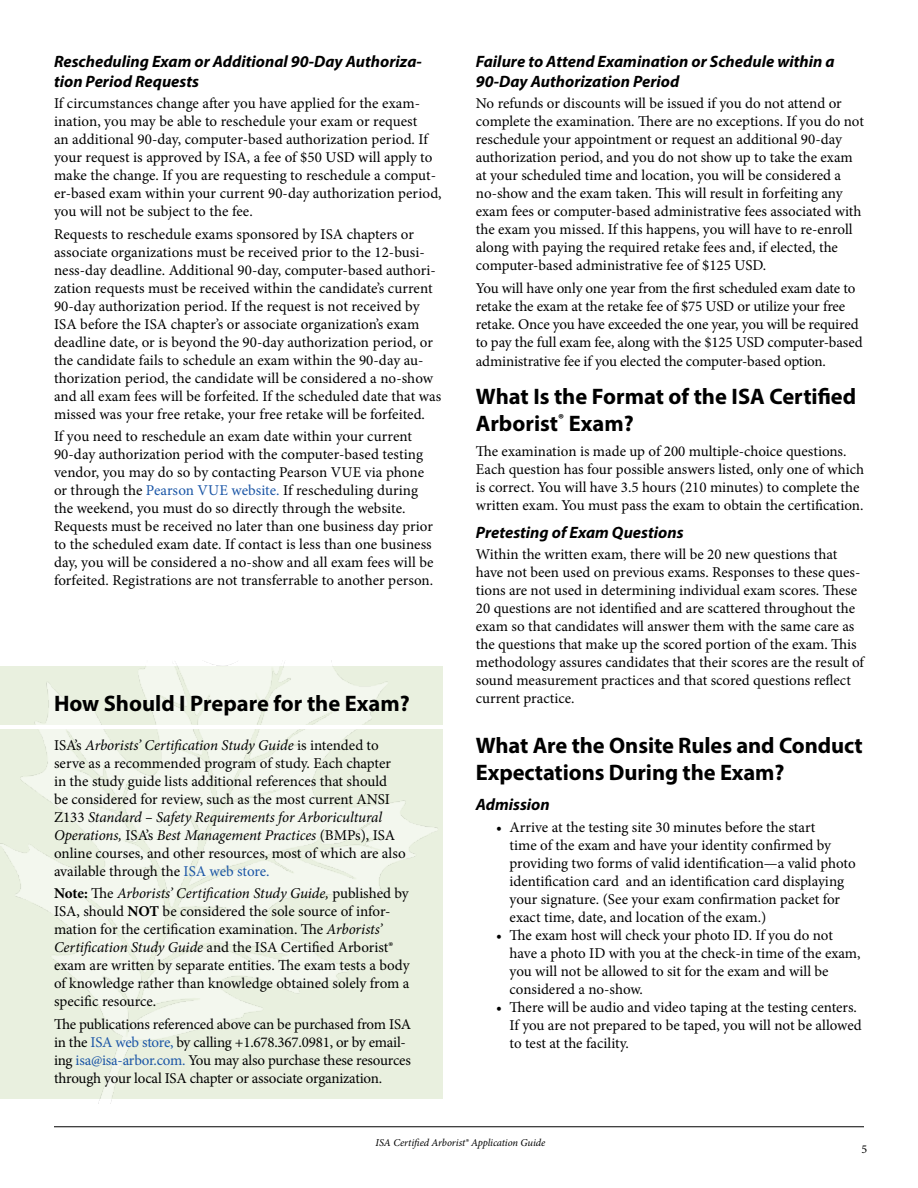
<style>
.page{position:relative;width:918px;height:1188px;background:#fff}
.page>*{position:absolute;margin:0;border:0;box-sizing:border-box;transform-origin:0 0}
.t1{font:700 22.5px/27px "Myriad Pro";letter-spacing:-.005em;color:#000}
.t2{font:italic 700 16.5px/19.5px "Myriad Pro";color:#000}
.t3{font:15px/18px "Minion Pro";color:#000}
.t4{font:12px "Minion Pro";color:#000}
.t5{font:italic 10.5px "Minion Pro";letter-spacing:-.01em;color:#000}
.s1{color:#1a55a6}
.s2{font-style:italic}
.s3{font-weight:700}
</style>
<div class="page">
<hr style="left:54px;top:1127px;width:810px;height:1px;background:#000">
<img style="left:0;top:660px;width:440px;height:443px">
<hr style="left:0;top:725px;width:442px;height:3px;background:#fff">
<p class="t2" style="left:54px;top:52px;width:369px">Rescheduling Exam or Additional 90-Day Authoriza&shy;tion Period Requests</p>
<p class="t3" style="left:54px;top:94px;width:389px">If circumstances change after you have applied for the exam&shy;ination, you may be able to reschedule your exam or request<br>an additional 90-day, computer-based authorization period. If your request is approved by ISA, a fee of $50 USD will apply to make the change. If you are requesting to reschedule a comput&shy;er-based exam within your current 90-day authorization period, you will not be subject to the fee.</p>
<p class="t3" style="left:54px;top:225px;width:389px">Requests to reschedule exams sponsored by ISA chapters or associate organizations must be received prior to the 12-busi&shy;ness-day deadline. Additional 90-day, computer-based authori&shy;zation requests must be received within the candidate’s current 90-day authorization period. If the request is not received by ISA before the ISA chapter’s or associate organization’s exam deadline date, or is beyond the 90-day authorization period, or the candidate fails to schedule an exam within the 90-day au&shy;thorization period, the candidate will be considered a no-show and all exam fees will be forfeited. If the scheduled date that was missed was your free retake, your free retake will be forfeited.</p>
<p class="t3" style="left:54px;top:427px;width:381px">If you need to reschedule an exam date within your current 90-day authorization period with the computer-based testing vendor, you may do so by contacting Pearson VUE via phone or through the <span class="s1">Pearson VUE website.</span> If rescheduling during the weekend, you must do so directly through the website.<br>Requests must be received no later than one business day prior to the scheduled exam date. If contact is less than one business day, you will be considered a no-show and all exam fees will be forfeited. Registrations are not transferrable to another person.</p>
<h1 class="t1" style="left:54px;top:689px;width:357px">How Should I Prepare for the Exam?</h1>
<p class="t3" style="left:54px;top:736px;width:353px">ISA’s <span class="s2">Arborists’ Certification Study Guide</span> is intended to serve as a recommended program of study. Each chapter in the study guide lists additional references that should<br>be considered for review, such as the most current ANSI Z133 <span class="s2">Standard – Safety Requirements for Arboricultural Operations,</span> ISA’s <span class="s2">Best Management Practices</span> (BMPs), ISA online courses, and other resources, most of which are also available through the <span class="s1">ISA web store.</span></p>
<p class="t3" style="left:54px;top:885px;width:357px"><span class="s3">Note:</span> The <span class="s2">Arborists’ Certification Study Guide,</span> published by ISA, should <span class="s3">NOT</span> be considered the sole source of infor&shy;mation for the certification examination. The <span class="s2">Arborists’ Certification Study Guide</span> and the ISA Certified Arborist® exam are written by separate entities. The exam tests a body of knowledge rather than knowledge obtained solely from a specific resource.</p>
<p class="t3" style="left:54px;top:1015px;width:359px">The publications referenced above can be purchased from ISA in the <span class="s1">ISA web store,</span> by calling +1.678.367.0981, or by email&shy;ing <span class="s1">isa@isa-arbor.com.</span> You may also purchase these resources through your local ISA chapter or associate organization.</p>
<p class="t2" style="left:476px;top:52px;width:360px">Failure to Attend Examination or Schedule within a<br>90-Day Authorization Period</p>
<p class="t3" style="left:476px;top:94px;width:390px">No refunds or discounts will be issued if you do not attend or complete the examination. There are no exceptions. If you do not reschedule your appointment or request an additional 90-day authorization period, and you do not show up to take the exam at your scheduled time and location, you will be considered a no-show and the exam taken. This will result in forfeiting any exam fees or computer-based administrative fees associated with the exam you missed. If this happens, you will have to re-enroll along with paying the required retake fees and, if elected, the computer-based administrative fee of $125 USD.</p>
<p class="t3" style="left:476px;top:279px;width:388px">You will have only one year from the first scheduled exam date to retake the exam at the retake fee of $75 USD or utilize your free retake. Once you have exceeded the one year, you will be required to pay the full exam fee, along with the $125 USD computer-based</p>
<p class="t3" style="left:476px;top:352px;width:352px">administrative fee if you elected the computer-based option.</p>
<h1 class="t1" style="left:476px;top:382px;width:382px">What Is the Format of the ISA Certified<br>Arborist<sup>®</sup> Exam?</h1>
<p class="t3" style="left:476px;top:442px;width:390px">The examination is made up of 200 multiple-choice questions.<br>Each question has four possible answers listed, only one of which is correct. You will have 3.5 hours (210 minutes) to complete the written exam. You must pass the exam to obtain the certification.</p>
<p class="t2" style="left:476px;top:522px;width:209px">Pretesting of Exam Questions</p>
<p class="t3" style="left:476px;top:545px;width:390px">Within the written exam, there will be 20 new questions that have not been used on previous exams. Responses to these ques&shy;tions are not used in determining individual exam scores. These 20 questions are not identified and are scattered throughout the exam so that candidates will answer them with the same care as the questions that make up the scored portion of the exam. This methodology assures candidates that their scores are the result of sound measurement practices and that scored questions reflect current practice.</p>
<h1 class="t1" style="left:476px;top:731px;width:388px">What Are the Onsite Rules and Conduct<br>Expectations During the Exam?</h1>
<p class="t2" style="left:476px;top:795px;width:75px">Admission</p>
<p class="t3" style="left:510px;top:818px;width:348px;text-indent:-14px">• Arrive at the testing site 30 minutes before the start<br>time of the exam and have your identity confirmed by providing two forms of valid identification—a valid photo identification card and an identification card displaying your signature. (See your exam confirmation packet for exact time, date, and location of the exam.)</p>
<p class="t3" style="left:510px;top:926px;width:352px;text-indent:-14px">• The exam host will check your photo ID. If you do not have a photo ID with you at the check-in time of the exam, you will not be allowed to sit for the exam and will be considered a no-show.</p>
<p class="t3" style="left:510px;top:998px;width:354px;text-indent:-14px">• There will be audio and video taping at the testing centers.<br>If you are not prepared to be taped, you will not be allowed to test at the facility.</p>
<p class="t5" style="left:376px;top:1135px;width:171px">ISA Certified Arborist® Application Guide</p>
<p class="t4" style="left:861px;top:1141px;width:7px">5</p>
</div>
